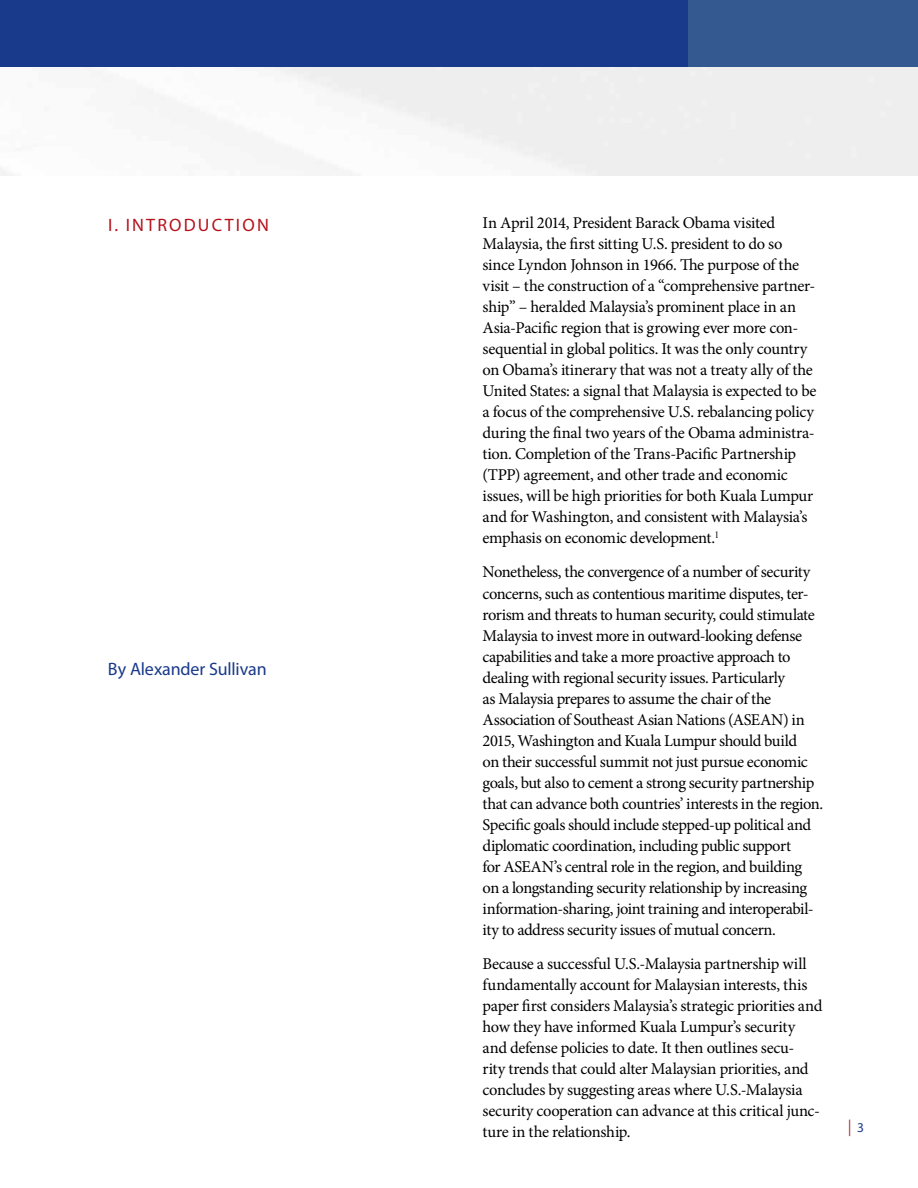
<style>
.page{position:relative;width:918px;height:1188px;background:#fff}
.page>*{position:absolute;margin:0;border:0;box-sizing:border-box;transform-origin:0 0}
.t1{font:18px "Myriad Pro";letter-spacing:-.005em;color:#19398a}
.t2{font:18px "Myriad Pro";letter-spacing:.12em;color:#b5121b}
.t3{font:16.5px/21px "Minion Pro";letter-spacing:-.025em;color:#000}
.t4{font:16.5px "Myriad Pro";color:#b5121b;scale:.82 1}
.s1{font-size:13.5px;color:#19398a}
</style>
<div class="page">
<div style="left:0;top:0;width:688px;height:68px;background:#19398a"></div>
<div style="left:688px;top:0;width:230px;height:68px;background:#335990"></div>
<hr style="left:0;top:0;width:1px;height:1188px;background:#19398a">
<p class="t2" style="left:108px;top:213px;width:162px">I. INTRODUCTION</p>
<p class="t1" style="left:108px;top:658px;width:160px">By Alexander Sullivan</p>
<p class="t3" style="left:483px;top:212px;width:335px">In April 2014, President Barack Obama visited Malaysia, the first sitting U.S. president to do so since Lyndon Johnson in 1966. The purpose of the visit – the construction of a “comprehensive partner&shy;ship” – heralded Malaysia’s prominent place in an Asia-Pacific region that is growing ever more con&shy;sequential in global politics. It was the only country on Obama’s itinerary that was not a treaty ally of the United States: a signal that Malaysia is expected to be a focus of the comprehensive U.S. rebalancing policy during the final two years of the Obama administra&shy;tion. Completion of the Trans-Pacific Partnership (TPP) agreement, and other trade and economic issues, will be high priorities for both Kuala Lumpur and for Washington, and consistent with Malaysia’s emphasis on economic development.<sup>1</sup></p>
<p class="t3" style="left:483px;top:562px;width:342px">Nonetheless, the convergence of a number of security concerns, such as contentious maritime disputes, ter&shy;rorism and threats to human security, could stimulate Malaysia to invest more in outward-looking defense capabilities and take a more proactive approach to dealing with regional security issues. Particularly<br>as Malaysia prepares to assume the chair of the Association of Southeast Asian Nations (ASEAN) in 2015, Washington and Kuala Lumpur should build<br>on their successful summit not just pursue economic goals, but also to cement a strong security partnership that can advance both countries’ interests in the region.<br>Specific goals should include stepped-up political and diplomatic coordination, including public support<br>for ASEAN’s central role in the region, and building on a longstanding security relationship by increasing information-sharing, joint training and interoperabil&shy;ity to address security issues of mutual concern.</p>
<p class="t3" style="left:483px;top:953px;width:341px">Because a successful U.S.-Malaysia partnership will fundamentally account for Malaysian interests, this paper first considers Malaysia’s strategic priorities and how they have informed Kuala Lumpur’s security and defense policies to date. It then outlines secu-<br>rity trends that could alter Malaysian priorities, and concludes by suggesting areas where U.S.-Malaysia security cooperation can advance at this critical junc&shy;ture in the relationship.</p>
<p class="t4" style="left:848px;top:1116px;width:21px">| <span class="s1">3</span></p>
</div>
